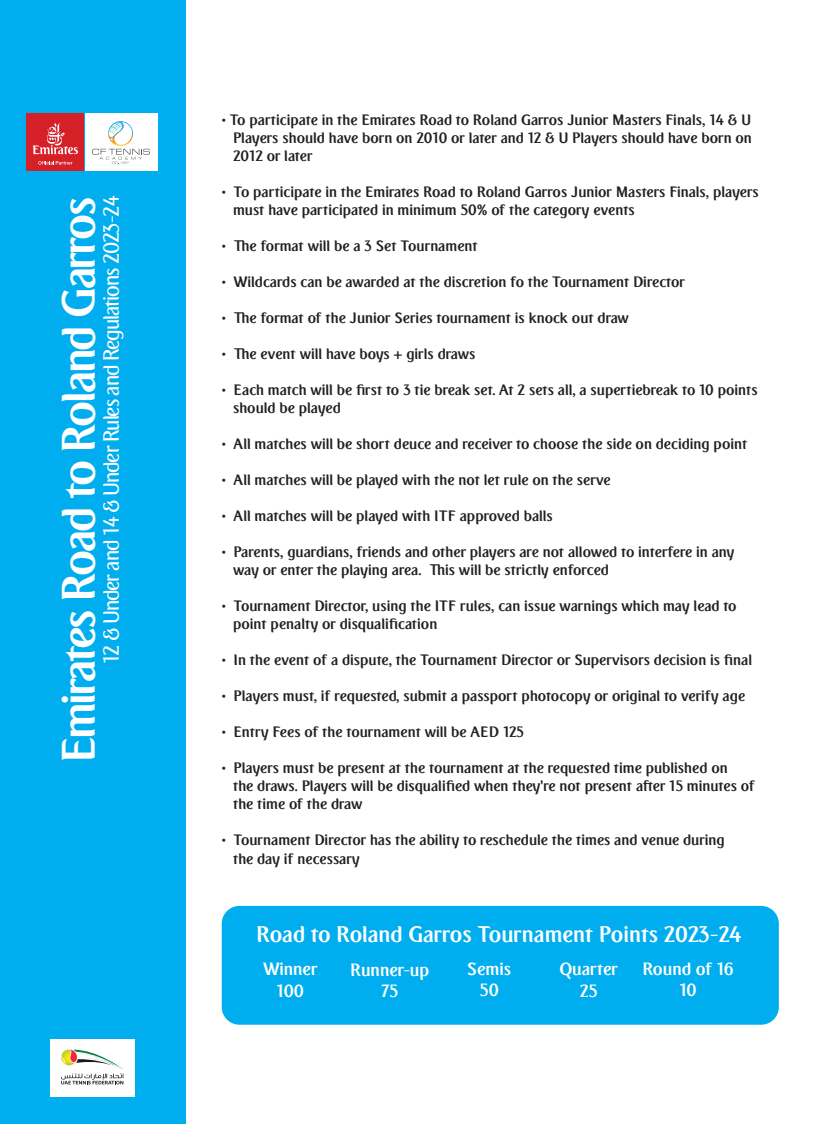
<style>
.page{position:relative;width:815px;height:1124px;background:#fff}
.page>*{position:absolute;margin:0;border:0;box-sizing:border-box;transform-origin:0 0}
.t1{font:700 46.62px "Emirates";letter-spacing:-.045em;color:#fff}
.t2{font:700 22.5px "Emirates";color:#fff}
.t3{font:500 21.88px "Emirates";letter-spacing:-.045em;color:#fff}
.t4{font:700 17.62px/21.2px "Emirates";color:#fff;text-align:center}
.t5{font:700 15px/18px "Emirates";color:#231f20}
</style>
<div class="page">
<div style="left:0;top:0;width:186px;height:1123px;background:#00aeef"></div>
<div style="left:222px;top:905px;width:557px;height:119px;background:#00aeef;border-radius:18px"></div>
<div style="left:26px;top:113px;width:58px;height:58px;background:#d62027"></div>
<svg style="left:33px;top:123px;width:45px;height:31px"></svg>
<svg style="left:38px;top:161px;width:34px;height:3px"></svg>
<div style="left:85px;top:113px;width:73px;height:58px;background:#fff"></div>
<svg style="left:92px;top:121px;width:58px;height:43px"></svg>
<div style="left:50px;top:1038px;width:84px;height:58px;background:#fff"></div>
<svg style="left:61px;top:1049px;width:62px;height:35px"></svg>
<h1 class="t1" style="left:44px;top:763px;width:568px;rotate:-90deg">Emirates Road to Roland Garros</h1>
<h3 class="t3" style="left:95px;top:663px;width:470px;rotate:-90deg">12 &amp; Under and 14 &amp; Under Rules and Regulations 2023-24</h3>
<p class="t5" style="left:233px;top:111px;width:520px;text-align:justify;text-indent:-11px">• To participate in the Emirates Road to Roland Garros Junior Masters Finals, 14 &amp; U Players should have born on 2010 or later and 12 &amp; U Players should have born on 2012 or later</p>
<p class="t5" style="left:233px;top:183px;width:527px;text-indent:-11px">• To participate in the Emirates Road to Roland Garros Junior Masters Finals, players must have participated in minimum 50% of the category events</p>
<p class="t5" style="left:222px;top:237px;width:258px">• The format will be a 3 Set Tournament</p>
<p class="t5" style="left:222px;top:273px;width:465px">• Wildcards can be awarded at the discretion fo the Tournament Director</p>
<p class="t5" style="left:222px;top:309px;width:409px">• The format of the Junior Series tournament is knock out draw</p>
<p class="t5" style="left:222px;top:345px;width:255px">• The event will have boys + girls draws</p>
<p class="t5" style="left:233px;top:381px;width:526px;text-indent:-11px">• Each match will be first to 3 tie break set. At 2 sets all, a supertiebreak to 10 points should be played</p>
<p class="t5" style="left:222px;top:435px;width:527px">• All matches will be short deuce and receiver to choose the side on deciding point</p>
<p class="t5" style="left:222px;top:471px;width:391px">• All matches will be played with the not let rule on the serve</p>
<p class="t5" style="left:222px;top:507px;width:333px">• All matches will be played with ITF approved balls</p>
<p class="t5" style="left:233px;top:543px;width:503px;text-indent:-11px">• Parents, guardians, friends and other players are not allowed to interfere in any way or enter the playing area. This will be strictly enforced</p>
<p class="t5" style="left:233px;top:597px;width:505px;text-indent:-11px">• Tournament Director, using the ITF rules, can issue warnings which may lead to point penalty or disqualification</p>
<p class="t5" style="left:222px;top:651px;width:532px">• In the event of a dispute, the Tournament Director or Supervisors decision is final</p>
<p class="t5" style="left:222px;top:687px;width:525px">• Players must, if requested, submit a passport photocopy or original to verify age</p>
<p class="t5" style="left:222px;top:723px;width:304px">• Entry Fees of the tournament will be AED 125</p>
<p class="t5" style="left:233px;top:759px;width:523px;text-indent:-11px">• Players must be present at the tournament at the requested time published on<br>the draws. Players will be disqualified when they're not present after 15 minutes of the time of the draw</p>
<p class="t5" style="left:233px;top:831px;width:493px;text-indent:-11px">• Tournament Director has the ability to reschedule the times and venue during the day if necessary</p>
<h2 class="t2" style="left:256px;top:917px;width:487px">Road to Roland Garros Tournament Points 2023-24</h2>
<p class="t4" style="left:263px;top:959px;width:56px">Winner<br>100</p>
<p class="t4" style="left:350px;top:959px;width:80px">Runner-up<br>75</p>
<p class="t4" style="left:467px;top:959px;width:46px">Semis<br>50</p>
<p class="t4" style="left:559px;top:959px;width:60px">Quarter<br>25</p>
<p class="t4" style="left:642px;top:959px;width:93px">Round of 16<br>10</p>
</div>
